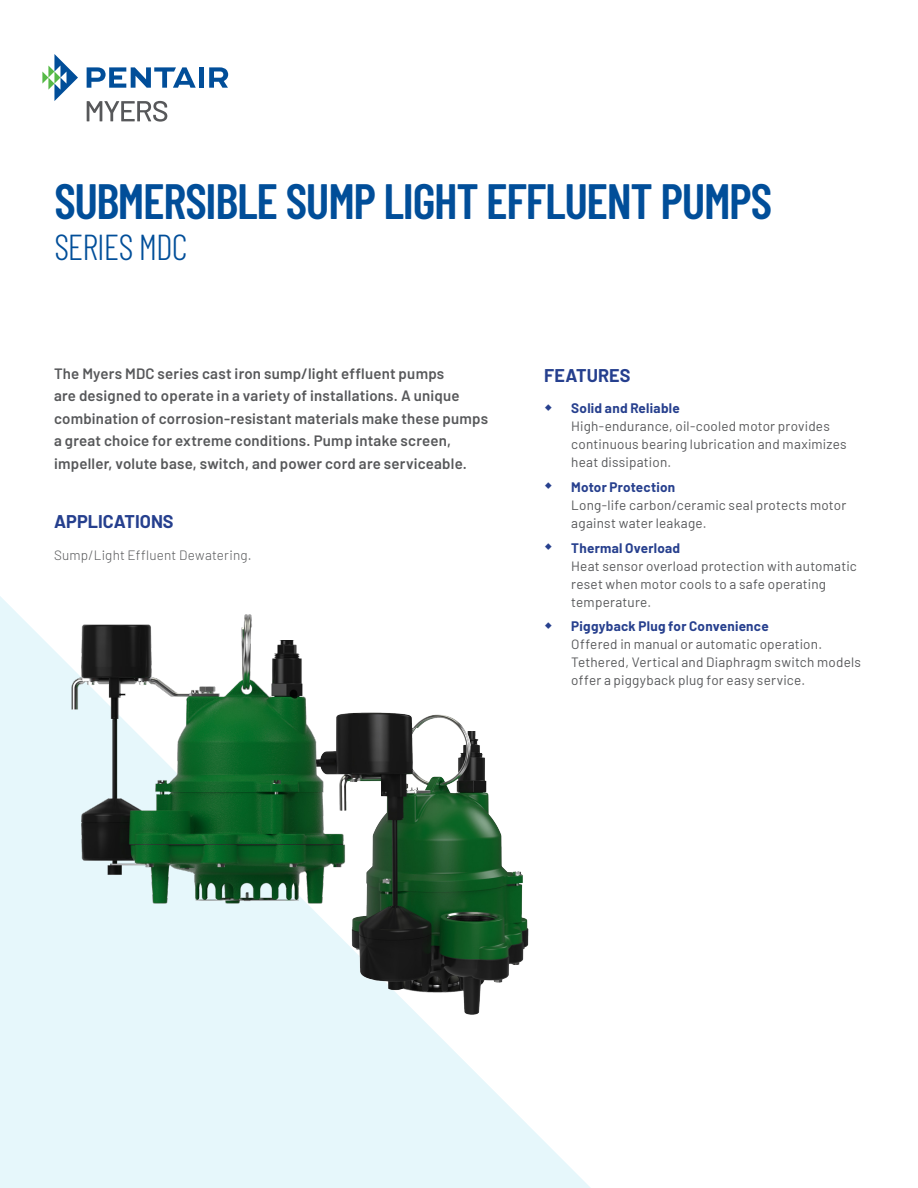
<style>
.page{position:relative;width:918px;height:1188px;background:#fff}
.page>*{position:absolute;margin:0;border:0;box-sizing:border-box;transform-origin:0 0}
.t1{font:600 49.5px "Barlow Condensed";letter-spacing:-.025em;color:#014e99}
.t2{font:300 36px "Barlow Condensed";letter-spacing:-.025em;color:#014e99}
.Body_Copy{font:700 18px "Barlow";color:#253f8e}
.Body_Copy-2{font:600 15px/22.5px "Barlow";letter-spacing:.015em;color:#57585a}
.t3{font:13.5px/18px "Barlow";letter-spacing:.015em;color:#57585a}
.Body_Copy-3{font:300 13.5px "Barlow";letter-spacing:.015em;color:#57585a}
.s1{font-weight:700;color:#27408e}
</style>
<div class="page">
<svg style="left:0;top:596px;width:591px;height:592px;fill:#e6f7fb"></svg>
<svg style="left:87px;top:101px;width:80px;height:21px"></svg>
<svg style="left:42px;top:54px;width:36px;height:47px"></svg>
<svg style="left:87px;top:67px;width:109px;height:21px"></svg>
<div style="left:199px;top:67px;width:5px;height:21px;background:#014e99"></div>
<svg style="left:209px;top:67px;width:19px;height:21px"></svg>
<img style="left:313px;top:707px;width:248px;height:309px">
<div style="left:442px;top:588px;width:10px;height:40px;background:#fff"></div>
<svg style="left:529px;top:804px;width:11px;height:34px"></svg>
<img style="left:58px;top:612px;width:294px;height:294px">
<div style="left:279px;top:608px;width:18px;height:31px;background:#fff"></div>
<div style="left:466px;top:699px;width:18px;height:32px;background:#fff"></div>
<svg style="left:545px;top:622px;width:7px;height:7px"></svg>
<h1 class="t1" style="left:54px;top:170px;width:720px">SUBMERSIBLE SUMP LIGHT EFFLUENT PUMPS</h1>
<h2 class="t2" style="left:54px;top:225px;width:135px">SERIES MDC</h2>
<p class="Body_Copy-2" style="left:54px;top:361px;width:436px">The Myers MDC series cast iron sump/light effluent pumps<br>are designed to operate in a variety of installations. A unique combination of corrosion-resistant materials make these pumps a great choice for extreme conditions. Pump intake screen, impeller, volute base, switch, and power cord are serviceable.</p>
<p class="Body_Copy" style="left:544px;top:362px;width:88px">FEATURES</p>
<p class="t3" style="left:571px;top:398px;width:277px"><span class="s1">Solid and Reliable<br></span>High-endurance, oil-cooled motor provides continuous bearing lubrication and maximizes heat dissipation.</p>
<p class="t3" style="left:571px;top:477px;width:276px"><span class="s1">Motor Protection<br></span>Long-life carbon/ceramic seal protects motor against water leakage.</p>
<p class="t3" style="left:571px;top:538px;width:287px"><span class="s1">Thermal Overload<br></span>Heat sensor overload protection with automatic reset when motor cools to a safe operating temperature.</p>
<p class="t3" style="left:571px;top:617px;width:291px"><span class="s1">Piggyback Plug for Convenience<br></span>Offered in manual or automatic operation.<br>Tethered, Vertical and Diaphragm switch models offer a piggyback plug for easy service.</p>
<p class="Body_Copy" style="left:54px;top:508px;width:121px">APPLICATIONS</p>
<p class="Body_Copy-3" style="left:54px;top:545px;width:199px">Sump/Light Effluent Dewatering.</p>
</div>
